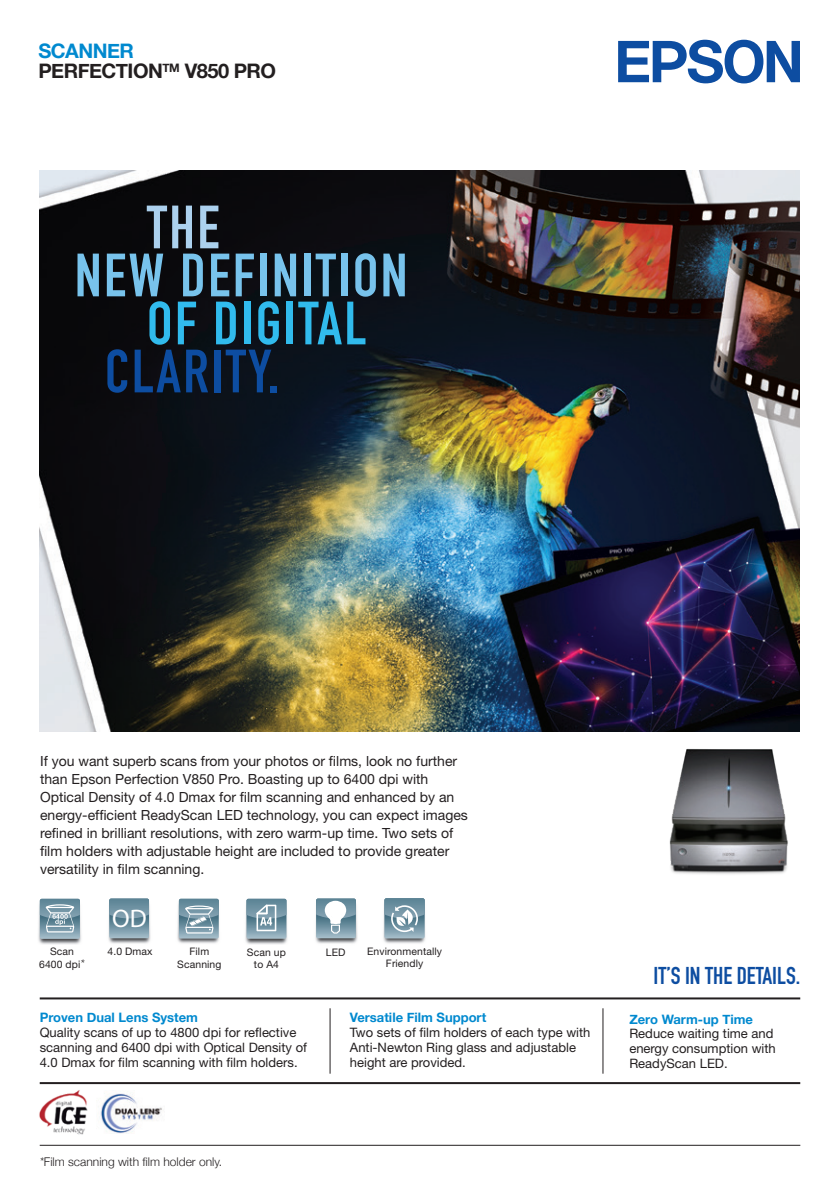
<style>
.page{position:relative;width:840px;height:1191px;background:#fff}
.page>*{position:absolute;margin:0;border:0;box-sizing:border-box;transform-origin:0 0}
.t1{font:700 60px "DIN Condensed";letter-spacing:.04em;color:#78c3ec}
.t2{font:700 60px "DIN Condensed";letter-spacing:.04em;color:#31bbed}
.t3{font:700 60px "DIN Condensed";letter-spacing:.04em;color:#0d4da1}
.t4{font:700 60px "DIN Condensed";color:#acd1ee}
.t5{font:25.4px "Myriad Pro";color:#fff}
.t6{font:700 24px "DIN Condensed";color:#0d4da1}
.t7{font:700 20px/20px "Helvetica Neue";letter-spacing:-.025em;color:#231f20}
.t8{font:14px/18px "Helvetica Neue";color:#231f20}
.t9{font:13px/15px "Helvetica Neue";color:#231f20}
.t10{font:700 13px "Helvetica Neue";color:#0089cf}
.t11{font:300 12px "Helvetica Neue";color:#231f20}
.t12{font:10.4px/12.4px "Helvetica Neue";letter-spacing:.01em;color:#231f20;text-align:center}
.s1{color:#0089cf}
.s2{font-weight:300;font-style:italic;font-size:12px}
.s3{font-style:italic}
</style>
<div class="page">
<svg style="left:618px;top:40px;width:181px;height:43px"></svg>
<img style="left:40px;top:170px;width:759px;height:561px">
<img style="left:39px;top:1084px;width:60px;height:51px">
<hr style="left:40px;top:997px;width:759px;height:2px;background:#231f20">
<hr style="left:40px;top:1082px;width:759px;height:2px;background:#231f20">
<hr style="left:602px;top:1008px;width:1px;height:65px;background:#231f20">
<hr style="left:329px;top:1008px;width:1px;height:65px;background:#231f20">
<img style="left:96px;top:1090px;width:66px;height:43px">
<img style="left:245px;top:899px;width:42px;height:45px">
<svg style="left:246px;top:898px;width:40px;height:40px;background:#87a4b2"></svg>
<img style="left:38px;top:900px;width:43px;height:44px">
<svg style="left:40px;top:898px;width:40px;height:41px;background:#8aa6b4"></svg>
<img style="left:315px;top:899px;width:43px;height:45px">
<svg style="left:316px;top:898px;width:39px;height:40px"></svg>
<img style="left:383px;top:899px;width:42px;height:45px">
<svg style="left:384px;top:898px;width:40px;height:40px;background:#89a6b3"></svg>
<img style="left:108px;top:903px;width:43px;height:41px">
<svg style="left:109px;top:898px;width:40px;height:40px;background:#7395a5"></svg>
<img style="left:177px;top:900px;width:42px;height:44px">
<svg style="left:179px;top:898px;width:40px;height:40px;background:#8aa7b4"></svg>
<hr style="left:40px;top:1144px;width:759px;height:1px;background:#231f20">
<img style="left:669px;top:749px;width:119px;height:125px">
<h3 class="t7" style="left:38px;top:42px;width:239px"><span class="s1">SCANNER<br></span>PERFECTION<sup>TM</sup> V850 PRO</h3>
<h1 class="t4" style="left:147px;top:187px;width:74px">THE</h1>
<h1 class="t1" style="left:75px;top:235px;width:334px">NEW DEFINITION</h1>
<h1 class="t2" style="left:147px;top:283px;width:221px">OF DIGITAL</h1>
<h1 class="t3" style="left:105px;top:331px;width:176px">CLARITY.</h1>
<p class="t8" style="left:40px;top:751px;width:429px">If you want superb scans from your photos or films, look no further than Epson Perfection V850 Pro. Boasting up to 6400 dpi with Optical Density of 4.0 Dmax for film scanning and enhanced by an energy-efficient ReadyScan LED technology, you can expect images refined in brilliant resolutions, with zero warm-up time. Two sets of film holders with adjustable height are included to provide greater versatility in film scanning.</p>
<h2 class="t5" style="left:112px;top:902px;width:36px">OD</h2>
<p class="t12" style="left:39px;top:945px;width:47px">Scan<br>6400 dpi<span class="s2">*</span></p>
<p class="t12" style="left:107px;top:945px;width:47px">4.0 Dmax</p>
<p class="t12" style="left:177px;top:945px;width:46px">Film<br>Scanning</p>
<p class="t12" style="left:325px;top:945px;width:21px">LED</p>
<p class="t12" style="left:367px;top:944px;width:76px">Environmentally<br>Friendly</p>
<p class="t12" style="left:247px;top:945px;width:41px">Scan up to A4</p>
<p class="t10" style="left:40px;top:1007px;width:160px">Proven Dual Lens System</p>
<p class="t9" style="left:40px;top:1024px;width:269px">Quality scans of up to 4800 dpi for reflective scanning and 6400 dpi with Optical Density of<br>4.0 Dmax for film scanning with film holders.</p>
<p class="t11" style="left:40px;top:1152px;width:184px"><span class="s3">*</span>Film scanning with film holder only.</p>
<p class="t10" style="left:350px;top:1007px;width:138px">Versatile Film Support</p>
<p class="t9" style="left:350px;top:1024px;width:242px">Two sets of film holders of each type with<br>Anti-Newton Ring glass and adjustable height are provided.</p>
<h3 class="t6" style="left:653px;top:959px;width:148px">IT’S IN THE DETAILS.</h3>
<p class="t10" style="left:629px;top:1009px;width:125px">Zero Warm-up Time</p>
<p class="t9" style="left:629px;top:1025px;width:148px">Reduce waiting time and energy consumption with<br>ReadyScan LED.</p>
</div>
